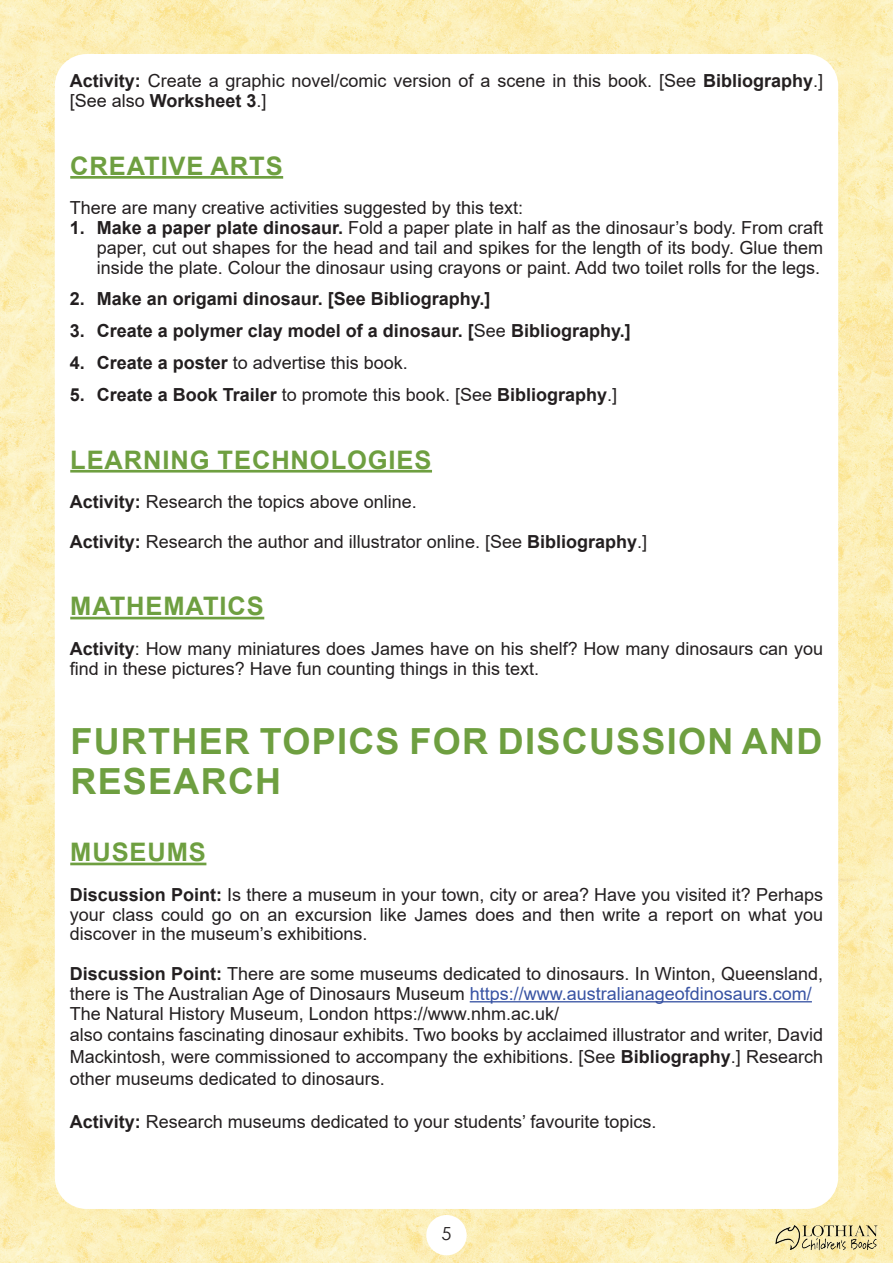
<style>
.page{position:relative;width:893px;height:1263px;background:#fff}
.page>*{position:absolute;margin:0;border:0;box-sizing:border-box;transform-origin:0 0}
.t1{font:700 36px/39.6px "Arial";letter-spacing:.035em;color:#6e9f40}
.t2{font:700 25.5px "Arial";letter-spacing:.035em;color:#6e9f40}
.t3{font:18px/19.8px "Arial";color:#231f20}
.t4{font:700 18px "Arial";color:#231f20}
.t5{font:18px "Century Gothic";color:#231f20}
.s1{font-weight:700}
.s2{font-weight:400}
.s3{color:#3853a3}
</style>
<div class="page">
<img style="left:0;top:0;width:893px;height:1263px">
<div style="left:55px;top:54px;width:783px;height:1155px;background:#fff;border-radius:32px"></div>
<div style="left:426px;top:1215px;width:41px;height:40px;background:#fff;border-radius:50%"></div>
<img style="left:774px;top:1216px;width:105px;height:45px">
<hr style="left:70px;top:176px;width:213px;height:3px;background:#6e9f40">
<hr style="left:70px;top:470px;width:362px;height:3px;background:#6e9f40">
<hr style="left:70px;top:617px;width:194px;height:2px;background:#6e9f40">
<hr style="left:70px;top:863px;width:136px;height:2px;background:#6e9f40">
<hr style="left:470px;top:1001px;width:342px;height:1px;background:#3853a3">
<p class="t3" style="left:70px;top:71px;width:755px"><span class="s1">Activity:</span> Create a graphic novel/comic version of a scene in this book. [See <span class="s1">Bibliography</span>.] [See also <span class="s1">Worksheet 3</span>.]</p>
<h2 class="t2" style="left:70px;top:148px;width:214px">CREATIVE ARTS</h2>
<p class="t3" style="left:70px;top:198px;width:455px">There are many creative activities suggested by this text:</p>
<p class="t3" style="left:97px;top:218px;width:728px;text-align:justify;text-indent:-27px"><span class="s1">1. Make a paper plate dinosaur.</span> Fold a paper plate in half as the dinosaur’s body. From craft paper, cut out shapes for the head and tail and spikes for the length of its body. Glue them inside the plate. Colour the dinosaur using crayons or paint. Add two toilet rolls for the legs.</p>
<p class="t4" style="left:70px;top:286px;width:422px">2. Make an origami dinosaur. [See Bibliography.]</p>
<p class="t4" style="left:70px;top:318px;width:562px">3. Create a polymer clay model of a dinosaur. [<span class="s2">See</span> Bibliography.]</p>
<p class="t3" style="left:70px;top:353px;width:340px"><span class="s1">4. Create a poster</span> to advertise this book.</p>
<p class="t4" style="left:70px;top:382px;width:549px">5. Create a Book Trailer <span class="s2">to promote this book. [See</span> Bibliography<span class="s2">.]</span></p>
<h2 class="t2" style="left:70px;top:442px;width:363px">LEARNING TECHNOLOGIES</h2>
<p class="t3" style="left:70px;top:482px;width:579px;line-height:39.6px"><span class="s1">Activity:</span> Research the topics above online.<br><span class="s1">Activity:</span> Research the author and illustrator online. [See <span class="s1">Bibliography</span>.]</p>
<h2 class="t2" style="left:70px;top:588px;width:195px">MATHEMATICS</h2>
<p class="t3" style="left:70px;top:639px;width:755px"><span class="s1">Activity</span>: How many miniatures does James have on his shelf? How many dinosaurs can you find in these pictures? Have fun counting things in this text.</p>
<h1 class="t1" style="left:70px;top:722px;width:753px">FURTHER TOPICS FOR DISCUSSION AND<br>RESEARCH</h1>
<h2 class="t2" style="left:70px;top:834px;width:137px">MUSEUMS</h2>
<p class="t3" style="left:70px;top:884px;width:755px;text-align:justify"><span class="s1">Discussion Point:</span> Is there a museum in your town, city or area? Have you visited it? Perhaps your class could go on an excursion like James does and then write a report on what you discover in the museum’s exhibitions.</p>
<p class="t3" style="left:70px;top:964px;width:755px"><span class="s1">Discussion Point:</span> There are some museums dedicated to dinosaurs. In Winton, Queensland, there is The Australian Age of Dinosaurs Museum <span class="s3">https://www.australianageofdinosaurs.com/<br></span>The Natural History Museum, London https://www.nhm.ac.uk/</p>
<p class="t3" style="left:70px;top:1024px;width:755px;line-height:21.6px;text-align:justify">also contains fascinating dinosaur exhibits. Two books by acclaimed illustrator and writer, David Mackintosh, were commissioned to accompany the exhibitions. [See <span class="s1">Bibliography</span>.] Research other museums dedicated to dinosaurs.</p>
<p class="t3" style="left:70px;top:1111px;width:588px"><span class="s1">Activity:</span> Research museums dedicated to your students’ favourite topics.</p>
<p class="t5" style="left:441px;top:1221px;width:11px">5</p>
</div>
